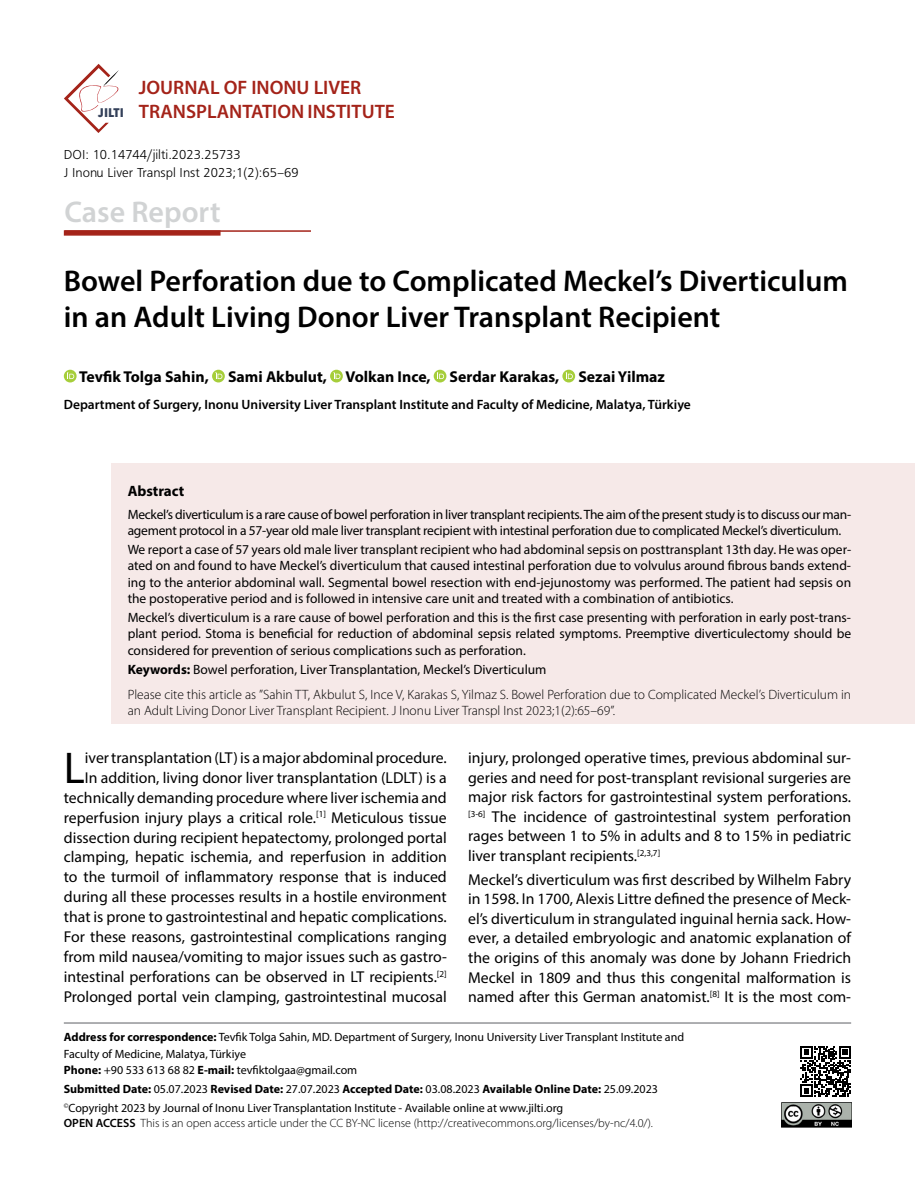
<style>
.page{position:relative;width:915px;height:1191px;background:#fff}
.page>*{position:absolute;margin:0;border:0;box-sizing:border-box;transform-origin:0 0}
.t1{font:44.7px "Myriad Pro";color:#000}
.t2{font:600 30px/36px "Myriad Pro";color:#000}
.t3{font:600 30px "Myriad Pro";color:#d1d3d4}
.t4{font:600 19.5px/24px "Myriad Pro";color:#a42319;text-align:center}
.t5{font:15.75px/20px "Myriad Pro";color:#000;text-align:justify}
.t6{font:700 15.75px "Myriad Pro";color:#000}
.t7{font:700 15px "Myriad Pro";color:#000}
.t8{font:13.5px/16.5px "Myriad Pro";letter-spacing:-.02em;color:#000;text-align:justify}
.t9{font:300 13.5px/25px "Myriad Pro";color:#000}
.t10{font:600 13.5px "Myriad Pro";color:#000}
.t11{font:13.5px/18px "Frugal Normal Tr";color:#000}
.t12{font:12px/16.5px "Myriad Pro";color:#000}
.t13{font:300 12px "Myriad Pro";color:#000}
.s1{font-family:"Futura PT";font-weight:700;font-size:13.2px;color:#334059}
.s2{font-weight:700}
.s3{font-weight:400}
.s4{font-weight:600}
</style>
<div class="page">
<div style="left:112px;top:464px;width:802px;height:260px;background:#f6e9e8"></div>
<svg style="left:64px;top:370px;width:13px;height:12px"></svg>
<svg style="left:67px;top:372px;width:7px;height:7px"></svg>
<svg style="left:212px;top:370px;width:13px;height:12px"></svg>
<svg style="left:215px;top:372px;width:7px;height:7px"></svg>
<svg style="left:330px;top:370px;width:13px;height:12px"></svg>
<svg style="left:333px;top:372px;width:7px;height:7px"></svg>
<div style="left:433px;top:370px;width:13px;height:12px;background:#a6ce3a;border-radius:50%"></div>
<svg style="left:437px;top:372px;width:7px;height:7px"></svg>
<svg style="left:562px;top:370px;width:13px;height:12px"></svg>
<svg style="left:565px;top:372px;width:7px;height:7px"></svg>
<hr style="left:64px;top:1022px;width:786px;height:1px;background:#939598">
<hr style="left:65px;top:230px;width:246px;height:2px;background:#a42319">
<svg style="left:64px;top:230px;width:156px;height:6px"></svg>
<svg style="left:800px;top:1046px;width:50px;height:50px"></svg>
<img style="left:781px;top:1102px;width:69px;height:25px">
<svg style="left:64px;top:64px;width:55px;height:69px"></svg>
<p class="t4" style="left:98px;top:75px;width:298px">JOURNAL OF INONU LIVER<br><span class="s1">JILTI</span> TRANSPLANTATION INSTITUTE</p>
<p class="t11" style="left:64px;top:145px;width:236px">DOI: 10.14744/jilti.2023.25733<br>J Inonu Liver Transpl Inst 2023;1(2):65–69</p>
<h2 class="t3" style="left:65px;top:193px;width:157px">Case Report</h2>
<h2 class="t2" style="left:64px;top:262px;width:785px">Bowel Perforation due to Complicated Meckel’s Diverticulum in an Adult Living Donor Liver Transplant Recipient</h2>
<p class="t6" style="left:79px;top:367px;width:587px">Tevfik Tolga Sahin, Sami Akbulut, Volkan Ince, Serdar Karakas, Sezai Yilmaz</p>
<p class="t10" style="left:64px;top:396px;width:628px">Department of Surgery, Inonu University Liver Transplant Institute and Faculty of Medicine, Malatya, Türkiye</p>
<p class="t7" style="left:128px;top:481px;width:58px">Abstract</p>
<p class="t8" style="left:128px;top:506px;width:724px">Meckel’s diverticulum is a rare cause of bowel perforation in liver transplant recipients. The aim of the present study is to discuss our man&shy;agement protocol in a 57-year old male liver transplant recipient with intestinal perforation due to complicated Meckel’s diverticulum.</p>
<p class="t8" style="left:128px;top:541px;width:724px">We report a case of 57 years old male liver transplant recipient who had abdominal sepsis on posttransplant 13th day. He was oper&shy;ated on and found to have Meckel’s diverticulum that caused intestinal perforation due to volvulus around fibrous bands extend&shy;ing to the anterior abdominal wall. Segmental bowel resection with end-jejunostomy was performed. The patient had sepsis on the postoperative period and is followed in intensive care unit and treated with a combination of antibiotics.</p>
<p class="t8" style="left:128px;top:609px;width:724px">Meckel’s diverticulum is a rare cause of bowel perforation and this is the first case presenting with perforation in early post-trans&shy;plant period. Stoma is beneficial for reduction of abdominal sepsis related symptoms. Preemptive diverticulectomy should be considered for prevention of serious complications such as perforation.</p>
<p class="t9" style="left:128px;top:657px;width:724px"><span class="s2">Keywords:</span> <span class="s3">Bowel perforation, Liver Transplantation, Meckel’s Diverticulum<br></span>Please cite this article as ”Sahin TT, Akbulut S, Ince V, Karakas S, Yilmaz S. Bowel Perforation due to Complicated Meckel’s Diverticulum in</p>
<p class="t9" style="left:128px;top:698px;width:488px">an Adult Living Donor Liver Transplant Recipient. J Inonu Liver Transpl Inst 2023;1(2):65–69”.</p>
<p class="t5" style="left:64px;top:747px;width:384px;text-align:right">iver transplantation (LT) is a major abdominal procedure.<br>In addition, living donor liver transplantation (LDLT) is a technically demanding procedure where liver ischemia and reperfusion injury plays a critical role.<sup>[1]</sup> Meticulous tissue dissection during recipient hepatectomy, prolonged portal clamping, hepatic ischemia, and reperfusion in addition to the turmoil of inflammatory response that is induced during all these processes results in a hostile environment that is prone to gastrointestinal and hepatic complications.<br>For these reasons, gastrointestinal complications ranging from mild nausea/vomiting to major issues such as gastro&shy;intestinal perforations can be observed in LT recipients.<sup>[2] </sup>Prolonged portal vein clamping, gastrointestinal mucosal</p>
<p class="t5" style="left:468px;top:748px;width:384px;line-height:19.5px">injury, prolonged operative times, previous abdominal sur&shy;geries and need for post-transplant revisional surgeries are major risk factors for gastrointestinal system perforations. <sup>[3-6]</sup> The incidence of gastrointestinal system perforation rages between 1 to 5% in adults and 8 to 15% in pediatric liver transplant recipients.<sup>[2,3,7]</sup></p>
<h1 class="t1" style="left:64px;top:740px;width:23px">L</h1>
<p class="t5" style="left:468px;top:869px;width:384px;line-height:19.5px">Meckel’s diverticulum was first described by Wilhelm Fabry in 1598. In 1700, Alexis Littre defined the presence of Meck&shy;el’s diverticulum in strangulated inguinal hernia sack. How&shy;ever, a detailed embryologic and anatomic explanation of the origins of this anomaly was done by Johann Friedrich Meckel in 1809 and thus this congenital malformation is named after this German anatomist.<sup>[8]</sup> It is the most com-</p>
<p class="t12" style="left:64px;top:1028px;width:621px"><span class="s2">Address for correspondence:</span> Tevfik Tolga Sahin, MD. Department of Surgery, Inonu University Liver Transplant Institute and<br>Faculty of Medicine, Malatya, Türkiye<br><span class="s2">Phone:</span> +90 533 613 68 82 <span class="s2">E-mail:</span> tevfiktolgaa@gmail.com</p>
<p class="t12" style="left:64px;top:1079px;width:595px;line-height:18.6px"><span class="s2">Submitted Date:</span> 05.07.2023 <span class="s2">Revised Date:</span> 27.07.2023 <span class="s2">Accepted Date:</span> 03.08.2023 <span class="s2">Available Online Date:</span> 25.09.2023 <sup>©</sup>Copyright 2023 by Journal of Inonu Liver Transplantation Institute - Available online at www.jilti.org</p>
<p class="t13" style="left:64px;top:1116px;width:590px"><span class="s4">OPEN ACCESS</span> This is an open access article under the CC BY-NC license (http://creativecommons.org/licenses/by-nc/4.0/).</p>
</div>
